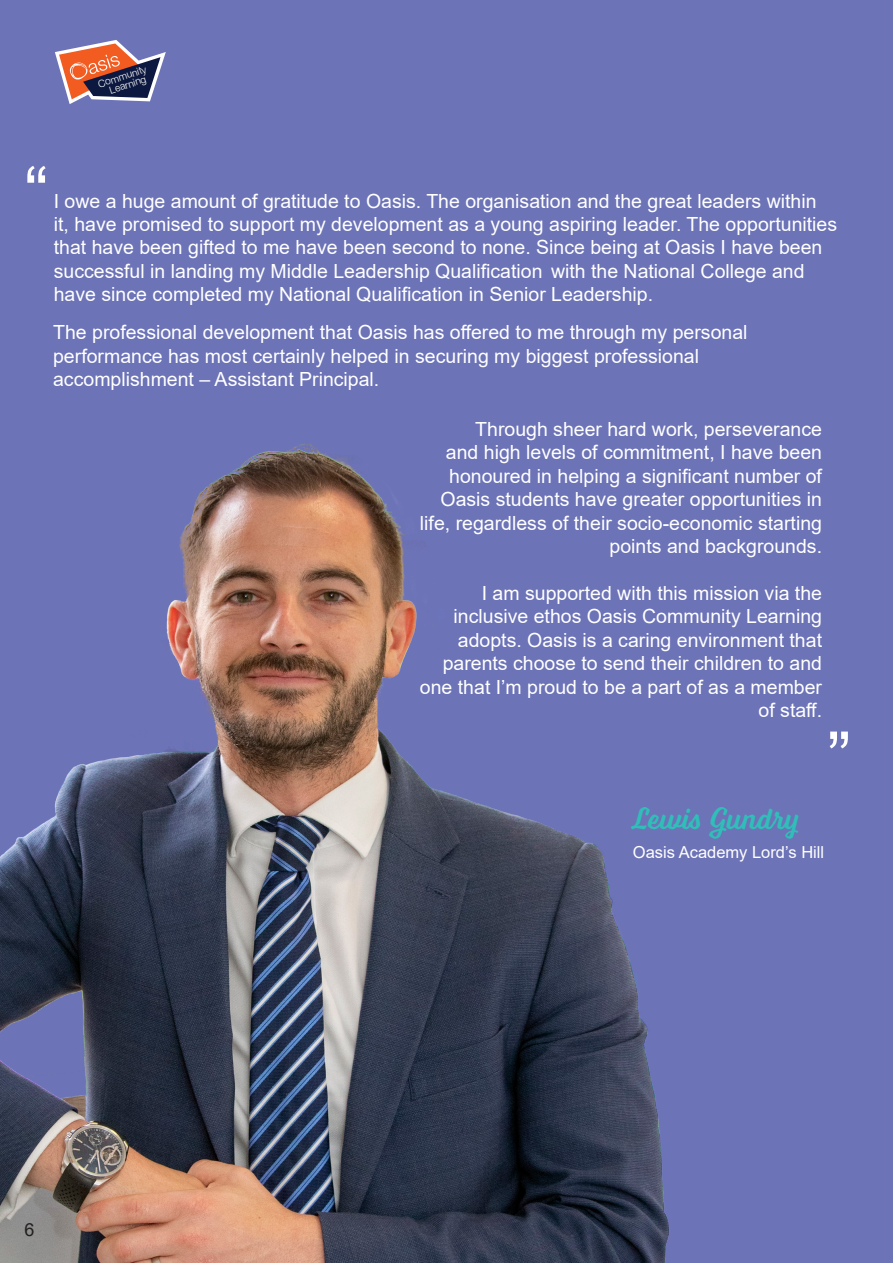
<style>
.page{position:relative;width:893px;height:1263px;background:#6c73b7}
.page>*{position:absolute;margin:0;border:0;box-sizing:border-box;transform-origin:0 0}
.t1{font:72px "Arial";color:#fff}
.t2{font:31.5px "Voltage";color:#30beb9}
.body{font:19.5px/23.4px "Arial";color:#fff}
.t3{font:18px "Arial";color:#231f20}
.body-2{font:16.5px "Arial";color:#fff}
.t4{font:300 10.2px/9.3px "Helvetica Neue";color:#fff;text-align:center}
</style>
<div class="page">
<img style="left:0;top:443px;width:669px;height:820px">
<svg style="left:55px;top:40px;width:111px;height:64px"></svg>
<p class="t1" style="left:24px;top:143px;width:25px">“</p>
<p class="t4" style="left:97px;top:79px;width:52px;rotate:-18deg">Community<br>Learning</p>
<p class="body" style="left:54px;top:189px;width:785px">I owe a huge amount of gratitude to Oasis. The organisation and the great leaders within<br>it, have promised to support my development as a young aspiring leader. The opportunities that have been gifted to me have been second to none. Since being at Oasis I have been successful in landing my Middle Leadership Qualification with the National College and have since completed my National Qualification in Senior Leadership.</p>
<p class="body" style="left:53px;top:320px;width:696px">The professional development that Oasis has offered to me through my personal performance has most certainly helped in securing my biggest professional accomplishment – Assistant Principal.</p>
<p class="body" style="left:420px;top:417px;width:404px;text-align:right">Through sheer hard work, perseverance<br>and high levels of commitment, I have been honoured in helping a significant number of Oasis students have greater opportunities in life, regardless of their socio-economic starting points and backgrounds.</p>
<p class="body" style="left:482px;top:581px;width:342px">I am supported with this mission via the</p>
<p class="body" style="left:420px;top:605px;width:404px;text-align:right">inclusive ethos Oasis Community Learning adopts. Oasis is a caring environment that parents choose to send their children to and one that I’m proud to be a part of as a member of staff.</p>
<p class="t1" style="left:851px;top:771px;width:25px;rotate:-180deg">“</p>
<p class="t3" style="left:24px;top:1217px;width:12px">6</p>
<p class="t2" style="left:633px;top:799px;width:168px">Lewis Gundry</p>
<p class="body-2" style="left:633px;top:841px;width:193px">Oasis Academy Lord’s Hill</p>
</div>
